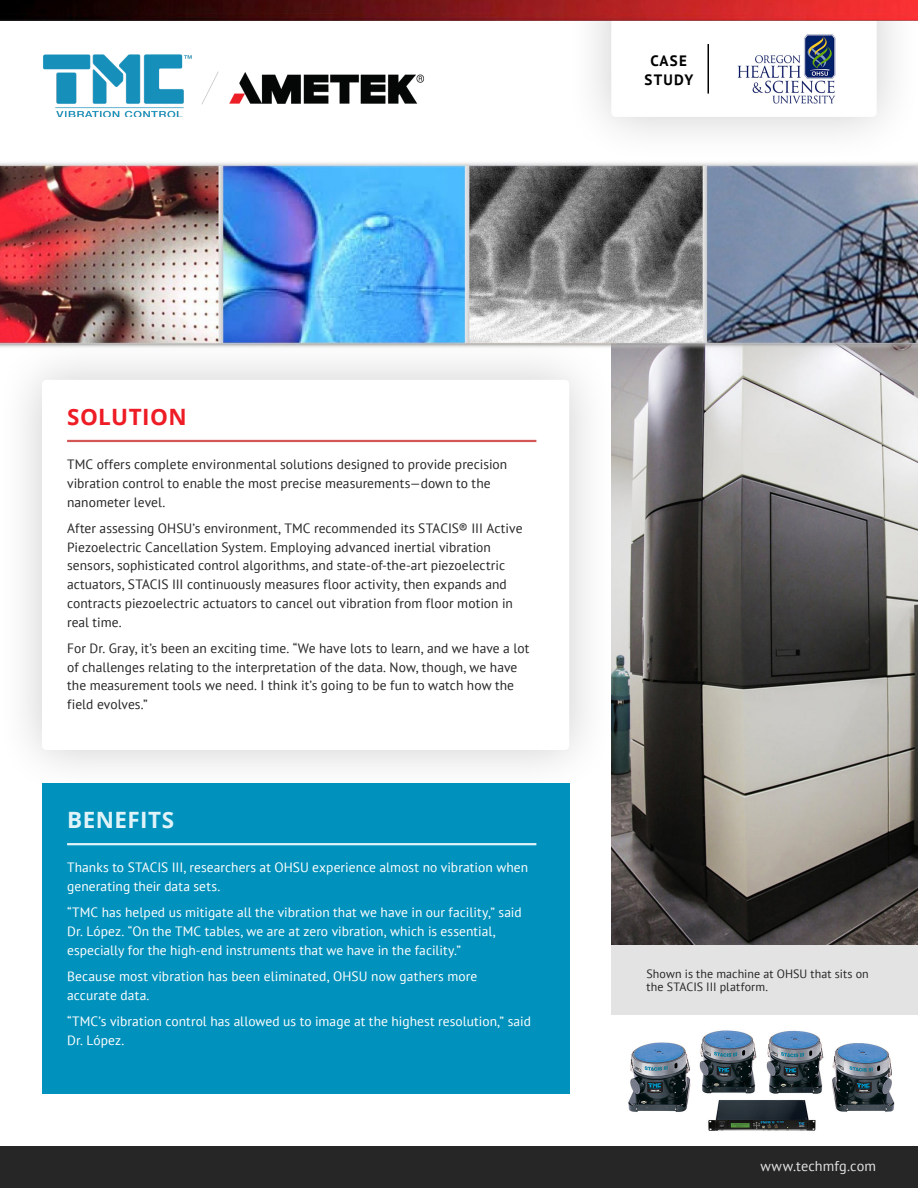
<style>
.page{position:relative;width:918px;height:1188px;background:#fff}
.page>*{position:absolute;margin:0;border:0;box-sizing:border-box;transform-origin:0 0}
.t1{font:700 22.5px "Open Sans";letter-spacing:.02em;color:#ed1c25}
.t2{font:700 22.5px "Open Sans";letter-spacing:.02em;color:#dff3f9}
.t3{font:700 15px/18.8px "PT Sans";letter-spacing:.085em;color:#000;text-align:center}
.t4{font:14.25px "PT Sans";letter-spacing:.01em;color:#e2e3e2}
.t5{font:13.5px/18.8px "PT Sans";letter-spacing:.005em;color:#262626}
.t6{font:13.5px/18.8px "PT Sans";letter-spacing:.005em;color:#fff}
.t7{font:12px/12.8px "PT Sans";letter-spacing:.01em;color:#262626}
</style>
<div class="page">
<div style="left:611px;top:272px;width:307px;height:916px;background:#e2e3e2"></div>
<img style="left:611px;top:357px;width:307px;height:588px">
<div style="left:0;top:333px;width:617px;height:464px;background:#000;opacity:.2"></div>
<div style="left:42px;top:380px;width:527px;height:370px;background:#fff;border-radius:4px"></div>
<div style="left:42px;top:783px;width:527px;height:311px;background:#0091bc"></div>
<hr style="left:67px;top:440px;width:469px;height:2px;background:#d45758">
<img style="left:0;top:162px;width:918px;height:195px">
<div style="left:0;top:1146px;width:918px;height:42px;background:#262626"></div>
<hr style="left:67px;top:843px;width:469px;height:2px;background:#dff3f9">
<div style="left:564px;top:0;width:354px;height:164px;background:#000;opacity:.2"></div>
<svg style="left:611px;top:21px;width:266px;height:96px"></svg>
<img style="left:43px;top:54px;width:381px;height:63px">
<img style="left:0;top:0;width:918px;height:21px">
<hr style="left:708px;top:44px;width:1px;height:50px;background:#000">
<div style="left:611px;top:1016px;width:307px;height:130px;background:#fff"></div>
<img style="left:628px;top:1030px;width:267px;height:101px">
<img style="left:724px;top:34px;width:125px;height:70px">
<p class="t3" style="left:644px;top:51px;width:50px">CASE<br>STUDY</p>
<h1 class="t1" style="left:67px;top:401px;width:121px">SOLUTION</h1>
<p class="t5" style="left:67px;top:455px;width:442px">TMC offers complete environmental solutions designed to provide precision vibration control to enable the most precise measurements—down to the nanometer level.</p>
<p class="t5" style="left:67px;top:518px;width:457px">After assessing OHSU’s environment, TMC recommended its STACIS® III Active Piezoelectric Cancellation System. Employing advanced inertial vibration sensors, sophisticated control algorithms, and state-of-the-art piezoelectric actuators, STACIS III continuously measures floor activity, then expands and contracts piezoelectric actuators to cancel out vibration from floor motion in real time.</p>
<p class="t5" style="left:67px;top:638px;width:464px">For Dr. Gray, it’s been an exciting time. “We have lots to learn, and we have a lot of challenges relating to the interpretation of the data. Now, though, we have the measurement tools we need. I think it’s going to be fun to watch how the field evolves.”</p>
<h1 class="t2" style="left:67px;top:804px;width:109px">BENEFITS</h1>
<p class="t6" style="left:67px;top:858px;width:463px">Thanks to STACIS III, researchers at OHSU experience almost no vibration when generating their data sets.</p>
<p class="t6" style="left:67px;top:903px;width:456px">“TMC has helped us mitigate all the vibration that we have in our facility,” said<br>Dr. López. “On the TMC tables, we are at zero vibration, which is essential, especially for the high-end instruments that we have in the facility.”</p>
<p class="t6" style="left:67px;top:967px;width:412px">Because most vibration has been eliminated, OHSU now gathers more accurate data.</p>
<p class="t6" style="left:67px;top:1012px;width:465px">“TMC’s vibration control has allowed us to image at the highest resolution,” said<br>Dr. López.</p>
<p class="t7" style="left:646px;top:968px;width:224px">Shown is the machine at OHSU that sits on the STACIS III platform.</p>
<p class="t4" style="left:760px;top:1156px;width:117px">www.techmfg.com</p>
</div>
